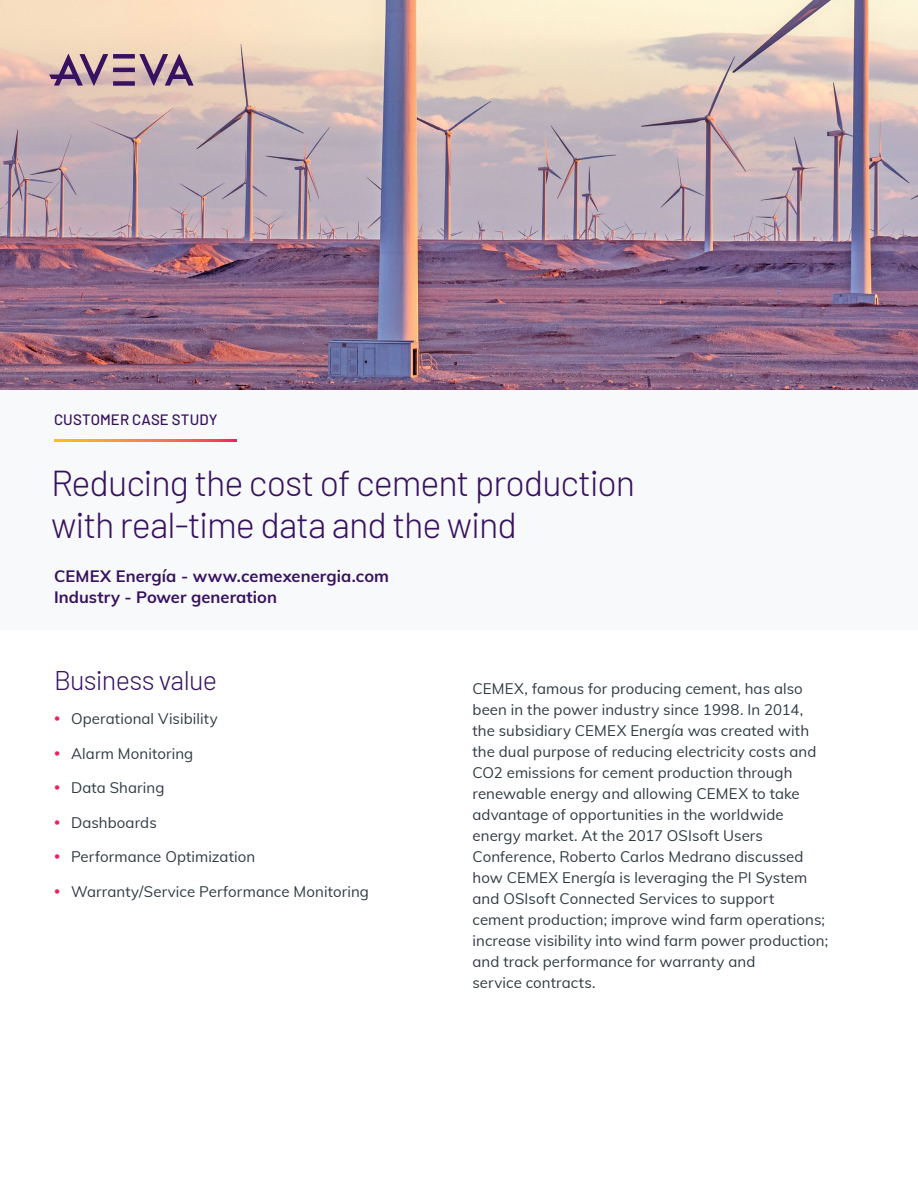
<style>
.page{position:relative;width:918px;height:1188px;background:#fff}
.page>*{position:absolute;margin:0;border:0;box-sizing:border-box;transform-origin:0 0}
.t1{font:300 36px/42px "Barlow";letter-spacing:-.03em;color:#371260}
.t2{font:300 27px "Barlow";letter-spacing:-.025em;color:#371260}
.t3{font:700 16.5px/21px "Muli";letter-spacing:.005em;color:#371260}
.t4{font:15px/21px "Muli";letter-spacing:.005em;color:#2f3b41}
.t5{font:500 15px "Barlow";letter-spacing:.01em;color:#371260}
</style>
<div class="page">
<div style="left:0;top:389px;width:918px;height:241px;background:#f8f9fa"></div>
<svg style="left:54px;top:440px;width:183px;height:1px"></svg>
<img style="left:0;top:0;width:918px;height:389px">
<div style="left:113px;top:81px;width:22px;height:5px;background:#371260"></div>
<hr style="left:113px;top:68px;width:22px;height:4px;background:#371260">
<div style="left:113px;top:54px;width:22px;height:5px;background:#371260"></div>
<svg style="left:49px;top:54px;width:59px;height:32px;background:#a88a9a"></svg>
<svg style="left:139px;top:54px;width:55px;height:32px;background:#a78a9a"></svg>
<p class="t5" style="left:54px;top:408px;width:165px">CUSTOMER CASE STUDY</p>
<h1 class="t1" style="left:51px;top:460px;width:586px">Reducing the cost of cement production with real-time data and the wind</h1>
<p class="t3" style="left:54px;top:565px;width:336px">CEMEX Energía - www.cemexenergia.com<br>Industry - Power generation</p>
<h2 class="t2" style="left:54px;top:661px;width:165px">Business value</h2>
<p class="t4" style="left:71px;top:708px;width:148px">Operational Visibility</p>
<p class="t4" style="left:71px;top:742px;width:124px">Alarm Monitoring</p>
<p class="t4" style="left:71px;top:777px;width:95px">Data Sharing</p>
<p class="t4" style="left:71px;top:811px;width:87px">Dashboards</p>
<p class="t4" style="left:71px;top:846px;width:186px">Performance Optimization</p>
<p class="t4" style="left:71px;top:880px;width:300px">Warranty/Service Performance Monitoring</p>
<p class="t4" style="left:472px;top:678px;width:357px">CEMEX, famous for producing cement, has also been in the power industry since 1998. In 2014, the subsidiary CEMEX Energía was created with the dual purpose of reducing electricity costs and CO2 emissions for cement production through renewable energy and allowing CEMEX to take advantage of opportunities in the worldwide energy market. At the 2017 OSIsoft Users Conference, Roberto Carlos Medrano discussed how CEMEX Energía is leveraging the PI System and OSIsoft Connected Services to support cement production; improve wind farm operations; increase visibility into wind farm power production; and track performance for warranty and<br>service contracts.</p>
</div>
